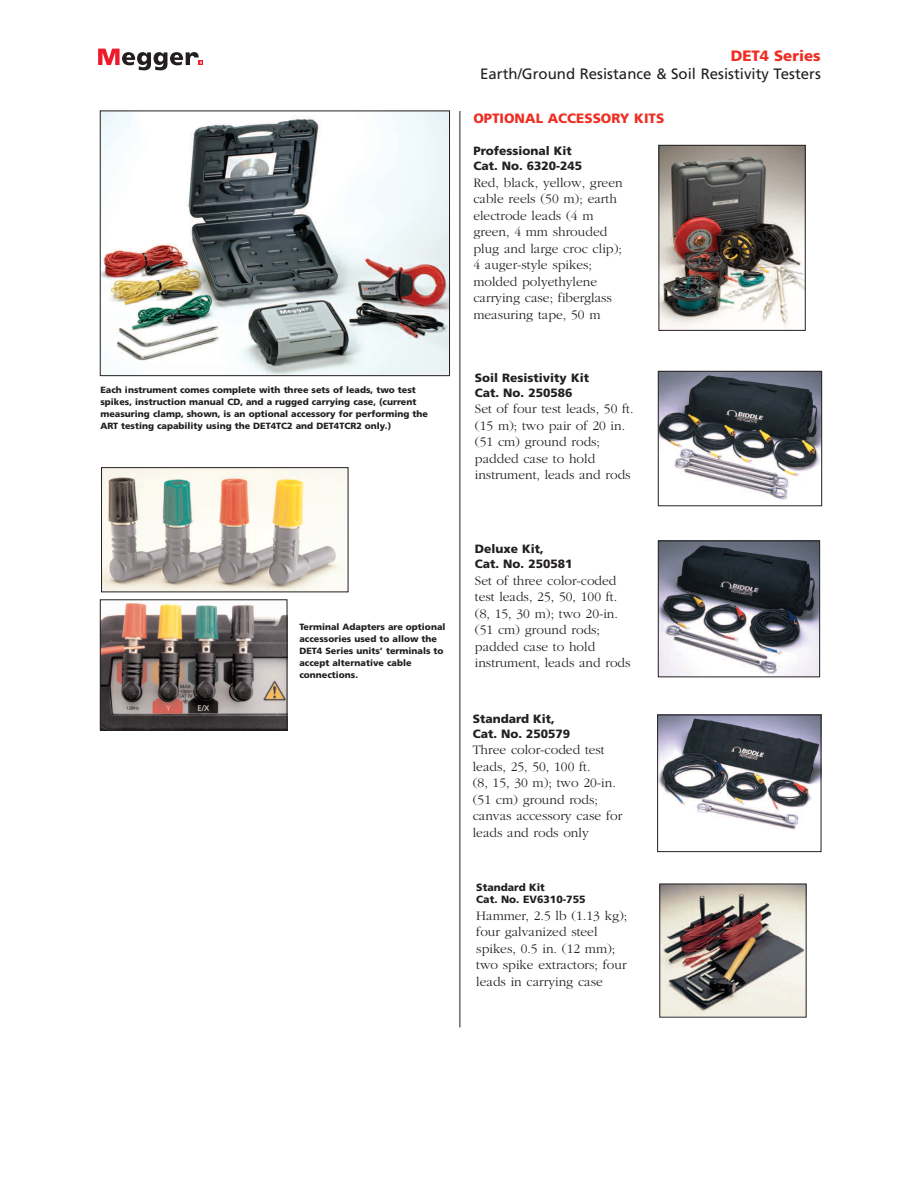
<style>
.page{position:relative;width:918px;height:1188px;background:#fff}
.page>*{position:absolute;margin:0;border:0;box-sizing:border-box;transform-origin:0 0}
.t1{font:15px "Frutiger";color:#231f20}
.t2{font:900 15px "Frutiger";color:#ee2e22}
.t3{font:300 13.5px/16.5px "Garamond";color:#231f20}
.t4{font:900 13.5px "Frutiger";color:#ee2e22}
.t5{font:900 12px/15px "Frutiger";color:#231f20}
.t6{font:900 10.5px/12px "Frutiger";color:#231f20}
.t7{font:900 9px/12px "Frutiger";color:#231f20}
</style>
<div class="page">
<svg style="left:98px;top:49px;width:105px;height:21px"></svg>
<img style="left:660px;top:373px;width:160px;height:127px">
<div style="left:658px;top:371px;width:164px;height:135px;border:1px solid #231f20"></div>
<img style="left:660px;top:543px;width:158px;height:132px">
<div style="left:658px;top:541px;width:162px;height:136px;border:1px solid #231f20"></div>
<img style="left:659px;top:717px;width:160px;height:113px">
<div style="left:657px;top:715px;width:164px;height:137px;border:1px solid #231f20"></div>
<img style="left:661px;top:886px;width:144px;height:130px">
<div style="left:659px;top:884px;width:148px;height:134px;border:1px solid #231f20"></div>
<img style="left:661px;top:147px;width:143px;height:181px">
<div style="left:659px;top:145px;width:147px;height:186px;border:1px solid #231f20"></div>
<img style="left:102px;top:113px;width:346px;height:261px">
<div style="left:100px;top:111px;width:350px;height:265px;border:1px solid #231f20"></div>
<img style="left:103px;top:469px;width:243px;height:121px">
<div style="left:101px;top:467px;width:247px;height:125px;border:1px solid #231f20"></div>
<img style="left:102px;top:603px;width:183px;height:125px">
<div style="left:100px;top:599px;width:187px;height:131px;border:1px solid #231f20"></div>
<hr style="left:460px;top:111px;width:1px;height:916px;background:#231f20">
<p class="t7" style="left:100px;top:385px;width:329px">Each instrument comes complete with three sets of leads, two test spikes, instruction manual CD, and a rugged carrying case, (current measuring clamp, shown, is an optional accessory for performing the ART testing capability using the DET4TC2 and DET4TCR2 only.)</p>
<p class="t7" style="left:299px;top:621px;width:148px">Terminal Adapters are optional accessories used to allow the<br>DET4 Series units’ terminals to accept alternative cable connections.</p>
<p class="t2" style="left:731px;top:49px;width:92px">DET4 Series</p>
<p class="t1" style="left:480px;top:68px;width:342px">Earth/Ground Resistance &amp; Soil Resistivity Testers</p>
<p class="t4" style="left:473px;top:112px;width:192px">OPTIONAL ACCESSORY KITS</p>
<p class="t5" style="left:473px;top:144px;width:110px">Professional Kit<br>Cat. No. 6320-245</p>
<p class="t3" style="left:473px;top:174px;width:151px">Red, black, yellow, green cable reels (50 m); earth electrode leads (4 m green, 4 mm shrouded plug and large croc clip);<br>4 auger-style spikes; molded polyethylene carrying case; fiberglass measuring tape, 50 m</p>
<p class="t5" style="left:475px;top:371px;width:116px">Soil Resistivity Kit<br>Cat. No. 250586</p>
<p class="t3" style="left:475px;top:400px;width:160px">Set of four test leads, 50 ft. (15 m); two pair of 20 in. (51 cm) ground rods; padded case to hold instrument, leads and rods</p>
<p class="t5" style="left:475px;top:543px;width:99px">Deluxe Kit,<br>Cat. No. 250581</p>
<p class="t3" style="left:475px;top:572px;width:157px">Set of three color-coded test leads, 25, 50, 100 ft. (8, 15, 30 m); two 20-in. (51 cm) ground rods; padded case to hold instrument, leads and rods</p>
<p class="t5" style="left:473px;top:712px;width:99px">Standard Kit,<br>Cat. No. 250579</p>
<p class="t3" style="left:473px;top:741px;width:151px">Three color-coded test leads, 25, 50, 100 ft.<br>(8, 15, 30 m); two 20-in. (51 cm) ground rods; canvas accessory case for leads and rods only</p>
<p class="t6" style="left:476px;top:883px;width:111px">Standard Kit<br>Cat. No. EV6310-755</p>
<p class="t3" style="left:476px;top:907px;width:153px">Hammer, 2.5 lb (1.13 kg); four galvanized steel spikes, 0.5 in. (12 mm); two spike extractors; four leads in carrying case</p>
</div>
